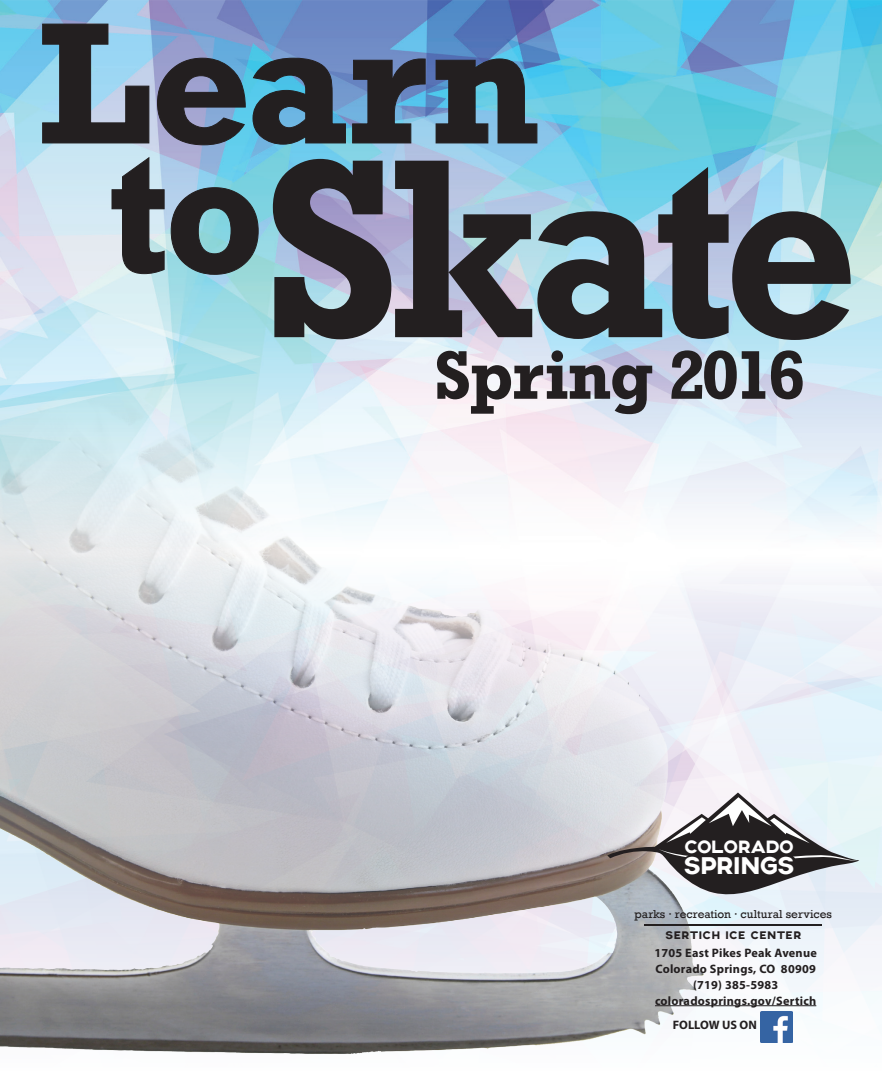
<style>
.page{position:relative;width:882px;height:1071px;background:#fff}
.page>*{position:absolute;margin:0;border:0;box-sizing:border-box;transform-origin:0 0}
.t1{font:700 259.88px "Rockwell";letter-spacing:-.05em;color:#231f20}
.t2{font:700 175px "Rockwell";color:#231f20}
.t3{font:700 70px "Rockwell";letter-spacing:-.02em;color:#231f20}
.t4{font:25.9px "Axis";letter-spacing:-.05em;color:#fff}
.t5{font:19.07px "Axis";letter-spacing:-.05em;color:#fff}
.t6{font:700 12.25px/15.8px "Myriad Pro";letter-spacing:.02em;color:#231f20;text-align:center}
.t7{font:700 12.25px "Myriad Pro";color:#231f20}
.t8{font:11.72px "Rockwell";letter-spacing:.005em;color:#231f20}
.t9{font:11.72px "Axis";letter-spacing:.035em;color:#231f20}
</style>
<div class="page">
<img style="left:0;top:0;width:882px;height:1043px">
<img style="left:0;top:397px;width:708px;height:657px">
<svg style="left:42px;top:23px;width:108px;height:121px;background:#a0cbe3"></svg>
<svg style="left:157px;top:57px;width:89px;height:89px;background:#87a1ca"></svg>
<svg style="left:252px;top:57px;width:94px;height:88px;background:#61aad2"></svg>
<svg style="left:352px;top:58px;width:74px;height:86px;background:#719fcb"></svg>
<svg style="left:435px;top:58px;width:103px;height:86px;background:#68b0d5"></svg>
<svg style="left:111px;top:157px;width:148px;height:118px;background:#a6d3e1"></svg>
<img style="left:761px;top:1011px;width:31px;height:32px">
<hr style="left:655px;top:1005px;width:161px;height:1px;background:#231f20">
<hr style="left:645px;top:925px;width:177px;height:1px;background:#231f20">
<svg style="left:607px;top:793px;width:252px;height:105px;background:#99989b"></svg>
<h2 class="t2" style="left:38px;top:-22px;width:503px">Learn</h2>
<h1 class="t1" style="left:109px;top:92px;width:751px"><sup>to</sup>Skate</h1>
<h3 class="t3" style="left:434px;top:333px;width:373px">Spring 2016</h3>
<h3 class="t5" style="left:684px;top:836px;width:111px">COLORADO</h3>
<h3 class="t4" style="left:683px;top:850px;width:114px">SPRINGS</h3>
<p class="t8" style="left:634px;top:907px;width:199px">parks ∙ recreation ∙ cultural services</p>
<p class="t9" style="left:665px;top:928px;width:138px">SERTICH ICE CENTER</p>
<p class="t6" style="left:654px;top:945px;width:164px">1705 East Pikes Peak Avenue<br>Colorado Springs, CO 80909 (719) 385-5983 coloradosprings.gov/Sertich</p>
<p class="t7" style="left:673px;top:1017px;width:86px">FOLLOW US ON</p>
</div>
